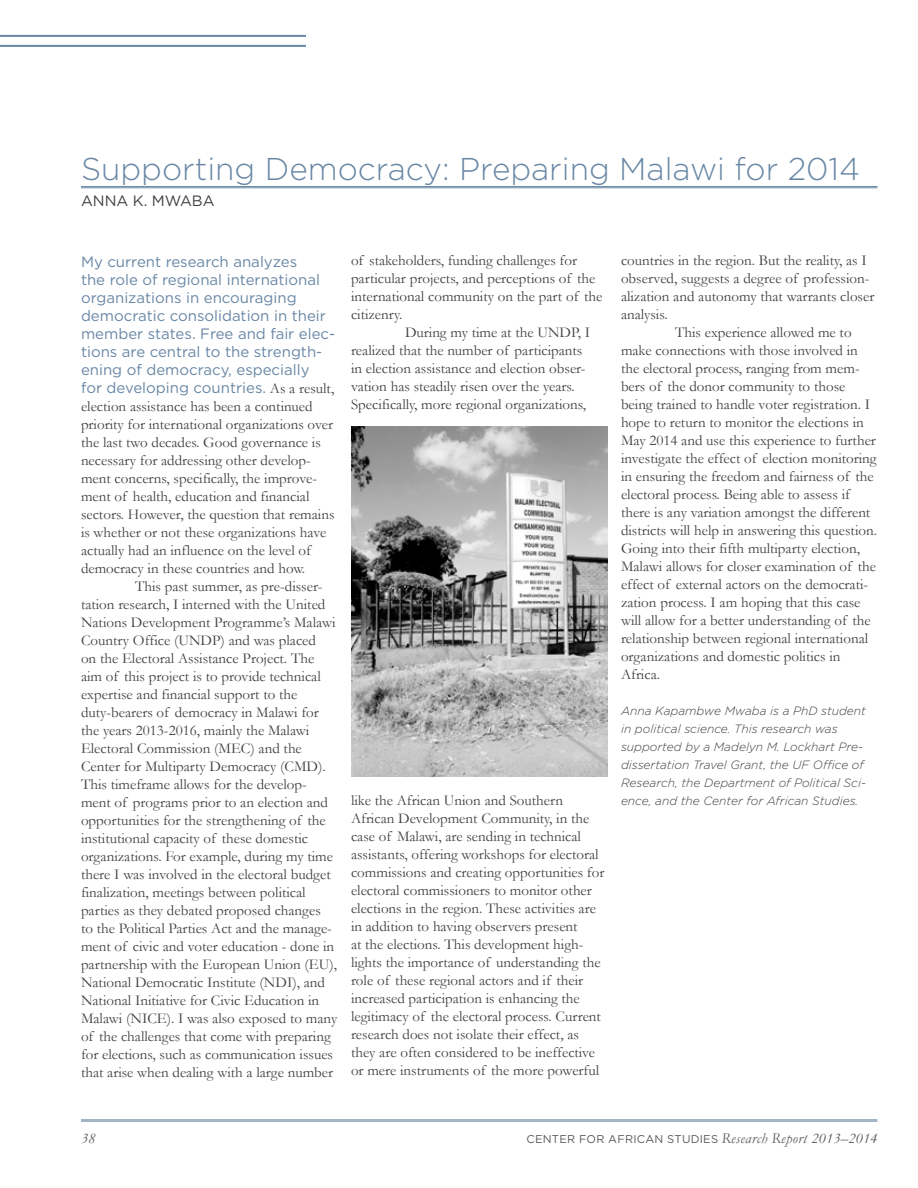
<style>
.page{position:relative;width:918px;height:1188px;background:#fff}
.page>*{position:absolute;margin:0;border:0;box-sizing:border-box;transform-origin:0 0}
.article_title{font:300 31.5px "Gotham";color:#6987a5}
.article_body{font:15px/18px "Garamond";color:#414042}
.author{font:15px "Gotham";color:#414042}
.t1{font:italic 15px "Garamond";color:#58595b}
.author_info{font:italic 300 12px/18px "Gotham";color:#414042}
.t2{font:11.25px "Gotham";letter-spacing:.02em;color:#58595b}
.s1{font-family:"Gotham";color:#6987a5}
.s2{font-family:"Garamond";font-style:italic;font-size:15px}
</style>
<div class="page">
<hr style="left:81px;top:1120px;width:797px;height:1px;background:#6987a5">
<hr style="left:81px;top:1121px;width:797px;height:1px;background:#6987a5">
<hr style="left:0;top:45px;width:306px;height:2px;background:#6987a5">
<hr style="left:0;top:35px;width:306px;height:2px;background:#6987a5">
<hr style="left:81px;top:186px;width:797px;height:1px;background:#6987a5">
<hr style="left:81px;top:188px;width:797px;height:1px;background:#6987a5">
<img style="left:351px;top:427px;width:257px;height:349px">
<p class="article_title" style="left:81px;top:152px;width:780px">Supporting Democracy: Preparing Malawi for 2014</p>
<p class="author" style="left:81px;top:192px;width:135px">ANNA K. MWABA</p>
<p class="article_body" style="left:81px;top:254px;width:256px"><span class="s1">My current research analyzes<br>the role of regional international organizations in encouraging democratic consolidation in their member states. Free and fair elec&shy;tions are central to the strength&shy;ening of democracy, especially<br>for developing countries.</span> As a result, election assistance has been a continued priority for international organizations over the last two decades. Good governance is necessary for addressing other develop&shy;ment concerns, specifically, the improve&shy;ment of health, education and financial sectors. However, the question that remains is whether or not these organizations have actually had an influence on the level of democracy in these countries and how.</p>
<p class="article_body" style="left:81px;top:578px;width:258px;text-indent:54px">This past summer, as pre-disser&shy;tation research, I interned with the United Nations Development Programme’s Malawi Country Office (UNDP) and was placed<br>on the Electoral Assistance Project. The aim of this project is to provide technical expertise and financial support to the duty-bearers of democracy in Malawi for the years 2013-2016, mainly the Malawi Electoral Commission (MEC) and the Center for Multiparty Democracy (CMD).<br>This timeframe allows for the develop&shy;ment of programs prior to an election and opportunities for the strengthening of the institutional capacity of these domestic organizations. For example, during my time there I was involved in the electoral budget finalization, meetings between political parties as they debated proposed changes<br>to the Political Parties Act and the manage&shy;ment of civic and voter education - done in partnership with the European Union (EU), National Democratic Institute (NDI), and National Initiative for Civic Education in Malawi (NICE). I was also exposed to many of the challenges that come with preparing for elections, such as communication issues that arise when dealing with a large number</p>
<p class="article_body" style="left:351px;top:251px;width:253px">of stakeholders, funding challenges for particular projects, and perceptions of the international community on the part of the citizenry.</p>
<p class="article_body" style="left:351px;top:323px;width:241px;text-indent:54px">During my time at the UNDP, I realized that the number of participants in election assistance and election obser&shy;vation has steadily risen over the years.<br>Specifically, more regional organizations,</p>
<p class="article_body" style="left:351px;top:791px;width:255px">like the African Union and Southern African Development Community, in the case of Malawi, are sending in technical assistants, offering workshops for electoral commissions and creating opportunities for electoral commissioners to monitor other elections in the region. These activities are in addition to having observers present<br>at the elections. This development high&shy;lights the importance of understanding the role of these regional actors and if their increased participation is enhancing the legitimacy of the electoral process. Current research does not isolate their effect, as they are often considered to be ineffective or mere instruments of the more powerful</p>
<p class="article_body" style="left:621px;top:251px;width:255px">countries in the region. But the reality, as I observed, suggests a degree of profession&shy;alization and autonomy that warrants closer analysis.</p>
<p class="article_body" style="left:621px;top:323px;width:258px;text-indent:54px">This experience allowed me to make connections with those involved in the electoral process, ranging from mem&shy;bers of the donor community to those being trained to handle voter registration. I hope to return to monitor the elections in May 2014 and use this experience to further investigate the effect of election monitoring in ensuring the freedom and fairness of the electoral process. Being able to assess if there is any variation amongst the different districts will help in answering this question.<br>Going into their fifth multiparty election, Malawi allows for closer examination of the effect of external actors on the democrati&shy;zation process. I am hoping that this case will allow for a better understanding of the relationship between regional international organizations and domestic politics in Africa.</p>
<p class="author_info" style="left:621px;top:702px;width:247px">Anna Kapambwe Mwaba is a PhD student in political science. This research was supported by a Madelyn M. Lockhart Pre&shy;dissertation Travel Grant, the UF Office of Research, the Department of Political Sci&shy;ence, and the Center for African Studies.</p>
<p class="t1" style="left:81px;top:1129px;width:16px">38</p>
<p class="t2" style="left:527px;top:1133px;width:353px">CENTER FOR AFRICAN STUDIES <span class="s2">Research Report 2013–2014</span></p>
</div>
